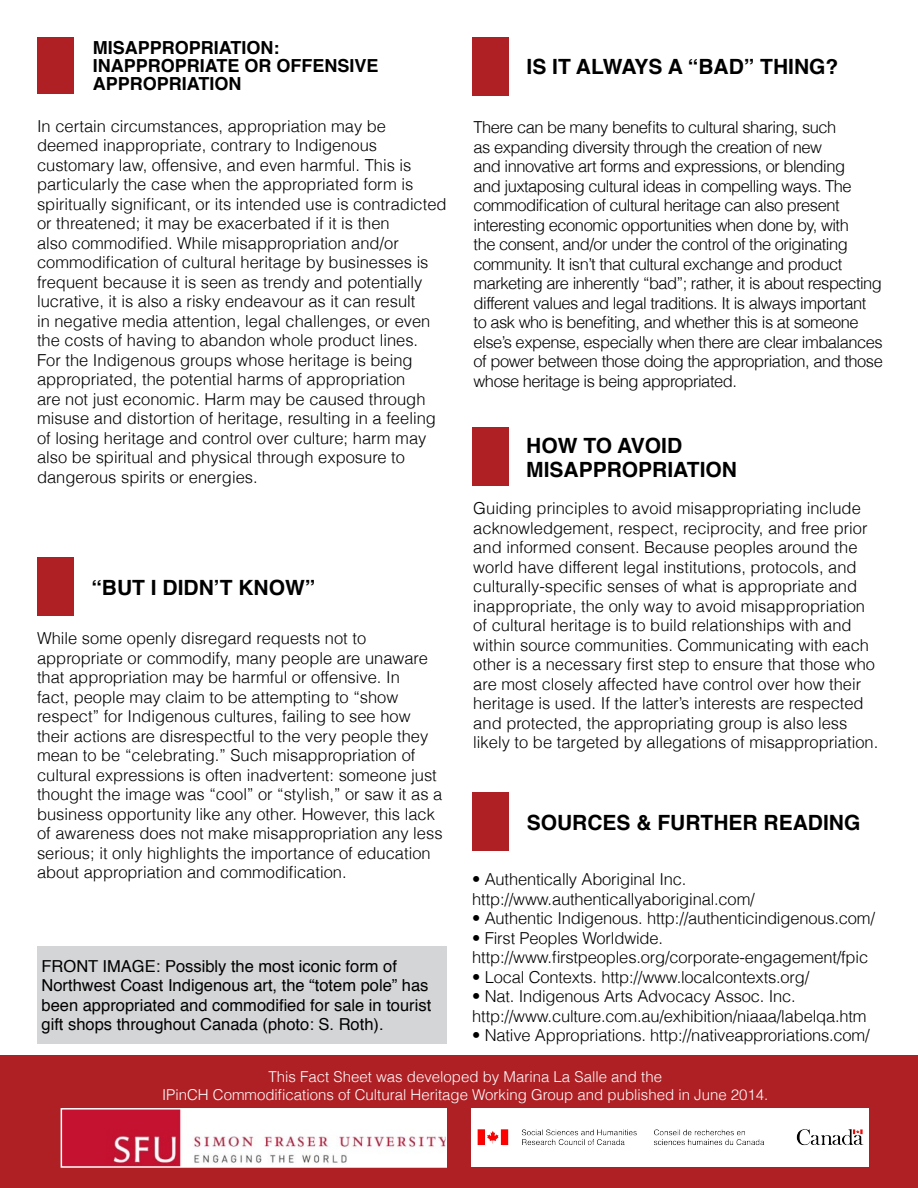
<style>
.page{position:relative;width:918px;height:1188px;background:#fff}
.page>*{position:absolute;margin:0;border:0;box-sizing:border-box;transform-origin:0 0}
.t1{font:700 21px/24px "Helvetica";color:#000}
.t2{font:700 18px/18px "Helvetica";color:#000}
.t3{font:300 16.5px/19.5px "Helvetica";color:#000}
.t4{font:300 16.5px/19.5px "Helvetica";letter-spacing:-.03em;color:#000}
.t5{font:16.5px/19.5px "Helvetica";color:#000}
.t6{font:300 15px/18px "Helvetica";color:#fff;text-align:center}
</style>
<div class="page">
<div style="left:0;top:1055px;width:918px;height:133px;background:#af2024"></div>
<div style="left:472px;top:1109px;width:397px;height:58px;background:#fff"></div>
<img style="left:477px;top:1129px;width:387px;height:17px">
<img style="left:64px;top:1111px;width:380px;height:54px">
<div style="left:61px;top:1108px;width:386px;height:60px;border:2px solid #fff"></div>
<div style="left:37px;top:37px;width:37px;height:57px;background:#af2024"></div>
<div style="left:37px;top:558px;width:37px;height:58px;background:#af2024"></div>
<div style="left:472px;top:793px;width:37px;height:58px;background:#af2024"></div>
<div style="left:37px;top:946px;width:409px;height:98px;background:#d4d5d7"></div>
<div style="left:472px;top:37px;width:37px;height:59px;background:#af2024"></div>
<div style="left:472px;top:428px;width:37px;height:58px;background:#af2024"></div>
<p class="t2" style="left:93px;top:39px;width:287px">MISAPPROPRIATION:<br>INAPPROPRIATE OR OFFENSIVE<br>APPROPRIATION</p>
<p class="t3" style="left:37px;top:115px;width:411px">In certain circumstances, appropriation may be deemed inappropriate, contrary to Indigenous customary law, offensive, and even harmful. This is particularly the case when the appropriated form is spiritually significant, or its intended use is contradicted or threatened; it may be exacerbated if it is then<br>also commodified. While misappropriation and/or commodification of cultural heritage by businesses is frequent because it is seen as trendy and potentially lucrative, it is also a risky endeavour as it can result<br>in negative media attention, legal challenges, or even the costs of having to abandon whole product lines.<br>For the Indigenous groups whose heritage is being appropriated, the potential harms of appropriation<br>are not just economic. Harm may be caused through misuse and distortion of heritage, resulting in a feeling of losing heritage and control over culture; harm may also be spiritual and physical through exposure to dangerous spirits or energies.</p>
<p class="t1" style="left:91px;top:576px;width:225px">“BUT I DIDN’T KNOW”</p>
<p class="t3" style="left:37px;top:628px;width:407px">While some openly disregard requests not to appropriate or commodify, many people are unaware that appropriation may be harmful or offensive. In<br>fact, people may claim to be attempting to “show respect” for Indigenous cultures, failing to see how their actions are disrespectful to the very people they mean to be “celebrating.” Such misappropriation of cultural expressions is often inadvertent: someone just thought the image was “cool” or “stylish,” or saw it as a business opportunity like any other. However, this lack of awareness does not make misappropriation any less serious; it only highlights the importance of education about appropriation and commodification.</p>
<p class="t5" style="left:42px;top:957px;width:391px">FRONT IMAGE: Possibly the most iconic form of Northwest Coast Indigenous art, the “totem pole” has been appropriated and commodified for sale in tourist gift shops throughout Canada (photo: S. Roth).</p>
<p class="t1" style="left:527px;top:55px;width:313px">IS IT ALWAYS A “BAD” THING?</p>
<p class="t4" style="left:474px;top:117px;width:411px">There can be many benefits to cultural sharing, such<br>as expanding diversity through the creation of new<br>and innovative art forms and expressions, or blending<br>and juxtaposing cultural ideas in compelling ways. The commodification of cultural heritage can also present interesting economic opportunities when done by, with<br>the consent, and/or under the control of the originating community. It isn’t that cultural exchange and product marketing are inherently “bad”; rather, it is about respecting different values and legal traditions. It is always important to ask who is benefiting, and whether this is at someone else’s expense, especially when there are clear imbalances of power between those doing the appropriation, and those whose heritage is being appropriated.</p>
<p class="t1" style="left:526px;top:433px;width:212px">HOW TO AVOID<br>MISAPPROPRIATION</p>
<p class="t3" style="left:473px;top:498px;width:406px">Guiding principles to avoid misappropriating include acknowledgement, respect, reciprocity, and free prior and informed consent. Because peoples around the world have different legal institutions, protocols, and culturally-specific senses of what is appropriate and inappropriate, the only way to avoid misappropriation of cultural heritage is to build relationships with and within source communities. Communicating with each other is a necessary first step to ensure that those who are most closely affected have control over how their heritage is used. If the latter’s interests are respected and protected, the appropriating group is also less likely to be targeted by allegations of misappropriation.</p>
<p class="t1" style="left:527px;top:811px;width:335px">SOURCES &amp; FURTHER READING</p>
<p class="t3" style="left:472px;top:869px;width:284px">• Authentically Aboriginal Inc. http://www.authenticallyaboriginal.com/</p>
<p class="t3" style="left:472px;top:908px;width:404px">• Authentic Indigenous. http://authenticindigenous.com/</p>
<p class="t3" style="left:472px;top:928px;width:397px">• First Peoples Worldwide. http://www.firstpeoples.org/corporate-engagement/fpic</p>
<p class="t3" style="left:472px;top:967px;width:339px">• Local Contexts. http://www.localcontexts.org/</p>
<p class="t3" style="left:472px;top:986px;width:396px">• Nat. Indigenous Arts Advocacy Assoc. Inc. http://www.culture.com.au/exhibition/niaaa/labelqa.htm</p>
<p class="t3" style="left:472px;top:1025px;width:399px">• Native Appropriations. http://nativeapproriations.com/</p>
<p class="t6" style="left:162px;top:1067px;width:608px">This Fact Sheet was developed by Marina La Salle and the<br>IPinCH Commodifications of Cultural Heritage Working Group and published in June 2014.</p>
</div>
